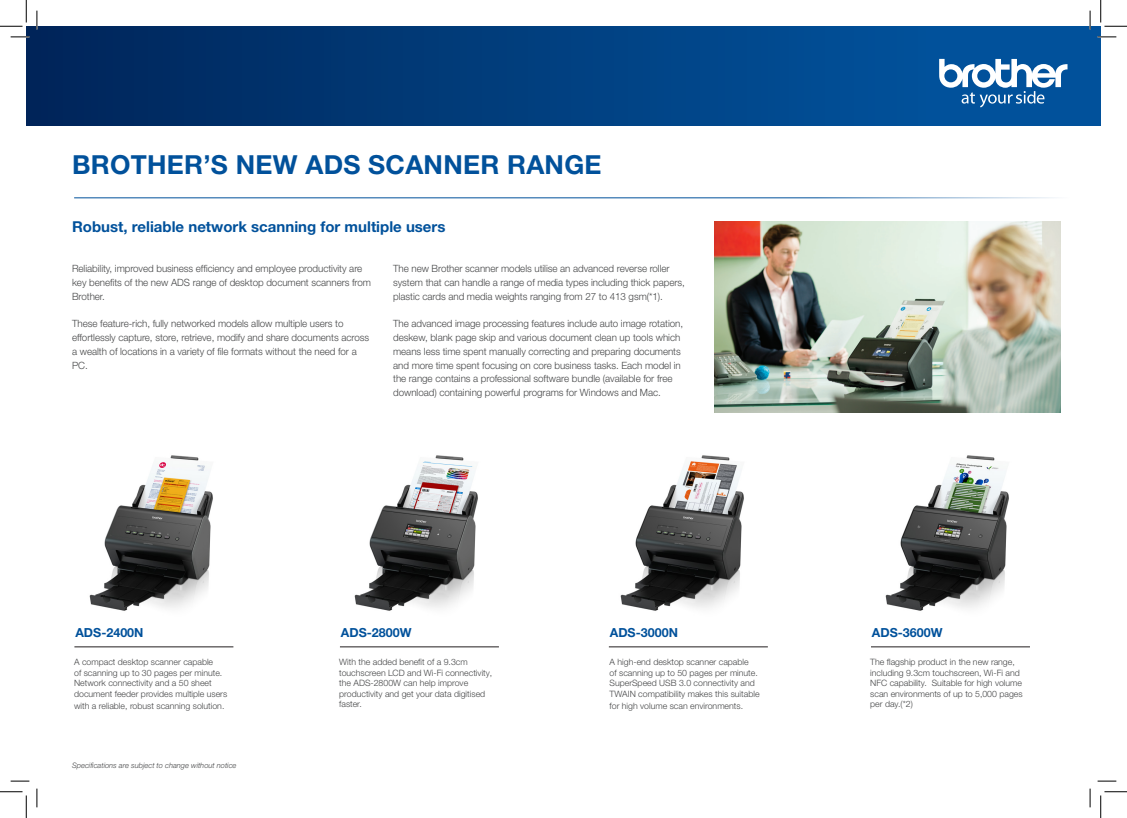
<style>
.page{position:relative;width:1127px;height:818px;background:#fff}
.page>*{position:absolute;margin:0;border:0;box-sizing:border-box;transform-origin:0 0}
.t1{font:700 26.25px "Helvetica Neue LT Pro";letter-spacing:.01em;color:#01519b}
.t2{font:700 15px "Helvetica Neue LTW1 G";color:#01519b}
.t3{font:700 12.5px "Helvetica Neue LT Pro";color:#01519b}
.t4{font:300 10px/13.8px "Helvetica Neue LT Pro";letter-spacing:-.005em;color:#454647}
.t5{font:300 8.75px/10.5px "Helvetica Neue LTW1 G";color:#454647}
.t6{font:italic 300 7.5px "Helvetica Neue LT Pro";color:#454647}
</style>
<div class="page">
<div style="left:26px;top:26px;width:913px;height:99px;background:linear-gradient(to right,#002559,#01529c)"></div>
<div style="left:938px;top:26px;width:162px;height:99px;background:#01519b"></div>
<svg style="left:939px;top:59px;width:128px;height:48px"></svg>
<hr style="left:74px;top:197px;width:995px;height:1px;background:#01519b">
<img style="left:89px;top:455px;width:124px;height:156px">
<img style="left:714px;top:221px;width:346px;height:191px">
<img style="left:354px;top:455px;width:124px;height:156px">
<img style="left:620px;top:455px;width:124px;height:156px">
<img style="left:885px;top:455px;width:124px;height:156px">
<hr style="left:74px;top:647px;width:159px;height:1px;background:#231f20">
<hr style="left:340px;top:647px;width:159px;height:1px;background:#231f20">
<hr style="left:608px;top:647px;width:159px;height:1px;background:#231f20">
<hr style="left:870px;top:647px;width:159px;height:1px;background:#231f20">
<svg style="left:11px;top:36px;width:18px;height:2px"></svg>
<svg style="left:1097px;top:36px;width:18px;height:2px"></svg>
<svg style="left:11px;top:780px;width:18px;height:2px"></svg>
<svg style="left:1097px;top:780px;width:18px;height:2px"></svg>
<svg style="left:36px;top:11px;width:2px;height:18px"></svg>
<svg style="left:36px;top:788px;width:2px;height:19px"></svg>
<svg style="left:1089px;top:11px;width:1px;height:18px"></svg>
<svg style="left:1089px;top:788px;width:1px;height:19px"></svg>
<svg style="left:0;top:0;width:27px;height:27px"></svg>
<svg style="left:0;top:791px;width:27px;height:27px"></svg>
<svg style="left:1100px;top:0;width:26px;height:27px"></svg>
<svg style="left:1100px;top:791px;width:26px;height:27px"></svg>
<p class="t1" style="left:72px;top:148px;width:531px">BROTHER’S NEW ADS SCANNER RANGE</p>
<p class="t2" style="left:72px;top:217px;width:375px">Robust, reliable network scanning for multiple users</p>
<p class="t4" style="left:72px;top:262px;width:300px">Reliability, improved business efficiency and employee productivity are key benefits of the new ADS range of desktop document scanners from<br>Brother.</p>
<p class="t4" style="left:72px;top:317px;width:298px">These feature-rich, fully networked models allow multiple users to effortlessly capture, store, retrieve, modify and share documents across a wealth of locations in a variety of file formats without the need for a PC.</p>
<p class="t4" style="left:393px;top:262px;width:293px">The new Brother scanner models utilise an advanced reverse roller system that can handle a range of media types including thick papers, plastic cards and media weights ranging from 27 to 413 gsm(*1).</p>
<p class="t4" style="left:393px;top:317px;width:291px">The advanced image processing features include auto image rotation, deskew, blank page skip and various document clean up tools which means less time spent manually correcting and preparing documents and more time spent focusing on core business tasks. Each model in the range contains a professional software bundle (available for free download) containing powerful programs for Windows and Mac.</p>
<p class="t3" style="left:75px;top:624px;width:70px">ADS-2400N</p>
<p class="t3" style="left:341px;top:624px;width:72px">ADS-2800W</p>
<p class="t3" style="left:609px;top:624px;width:70px">ADS-3000N</p>
<p class="t3" style="left:871px;top:624px;width:72px">ADS-3600W</p>
<p class="t5" style="left:74px;top:657px;width:155px">A compact desktop scanner capable<br>of scanning up to 30 pages per minute.<br>Network connectivity and a 50 sheet document feeder provides multiple users</p>
<p class="t5" style="left:74px;top:700px;width:152px">with a reliable, robust scanning solution.</p>
<p class="t6" style="left:72px;top:761px;width:166px">Specifications are subject to change without notice</p>
<p class="t5" style="left:339px;top:657px;width:155px">With the added benefit of a 9.3cm touchscreen LCD and Wi-Fi connectivity, the ADS-2800W can help improve productivity and get your data digitised faster.</p>
<p class="t5" style="left:609px;top:657px;width:151px">A high-end desktop scanner capable<br>of scanning up to 50 pages per minute.<br>SuperSpeed USB 3.0 connectivity and TWAIN compatibility makes this suitable</p>
<p class="t5" style="left:609px;top:700px;width:135px">for high volume scan environments.</p>
<p class="t5" style="left:870px;top:657px;width:154px">The flagship product in the new range, including 9.3cm touchscreen, Wi-Fi and NFC capability. Suitable for high volume scan environments of up to 5,000 pages per day.(*2)</p>
</div>
